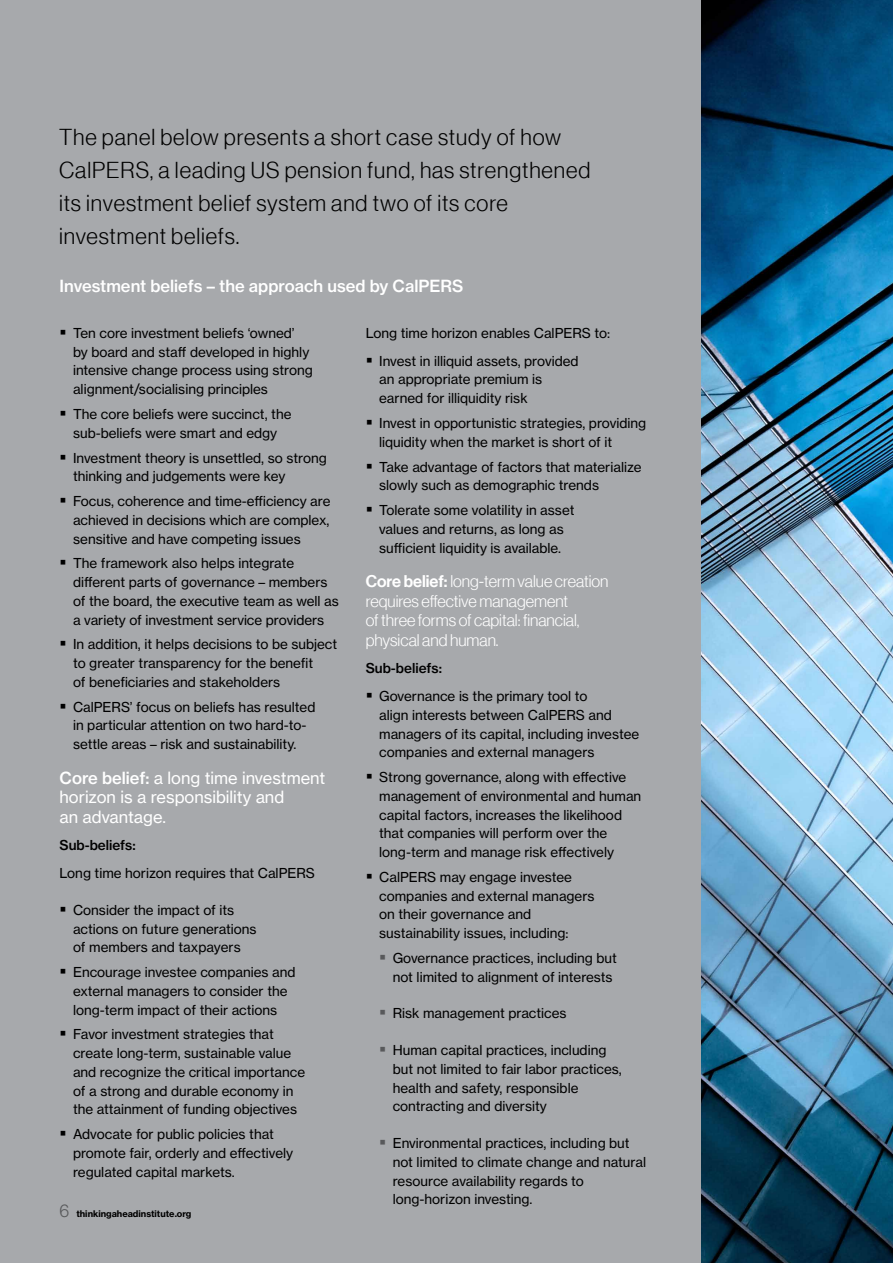
<style>
.page{position:relative;width:893px;height:1263px;background:#fff}
.page>*{position:absolute;margin:0;border:0;box-sizing:border-box;transform-origin:0 0}
.t1{font:22.5px/33px "N Haas Grotesk DS Pro 45 Lt";letter-spacing:.04em;color:#000}
.t2{font:16.5px/19.5px "N Haas Grotesk DS Pro 45 Lt";color:#fff}
.t3{font:16.5px/19.5px "N Haas Grotesk TX Pro 55 Rg";color:#fff}
.t4{font:16.5px "N Haas Grotesk TX Std 65 Md";color:#fff}
.t5{font:13.5px/18.8px "N Haas Grotesk TX Std 55 Rg";color:#000}
.t6{font:13.5px "N Haas Grotesk TX Std 65 Md";color:#000}
.t7{font:9px "N Haas Grotesk TX Std 75 Bd";color:#000}
.s1{font-family:"N Haas Grotesk TX Std 65 Md"}
.s2{font-family:"N Haas Grotesk DS Pro 65 Md"}
.s3{font-family:"N Haas Grotesk DS Std 45 Lt";font-size:18px;color:#58595b}
</style>
<div class="page">
<div style="left:0;top:0;width:702px;height:1263px;background:#a7a9ac"></div>
<img style="left:702px;top:0;width:191px;height:1263px">
<h1 class="t1" style="left:59px;top:121px;width:533px">The panel below presents a short case study of how CalPERS, a leading US pension fund, has strengthened its investment belief system and two of its core investment beliefs.</h1>
<p class="t4" style="left:60px;top:275px;width:405px">Investment beliefs – the approach used by CalPERS</p>
<p class="t5" style="left:73px;top:324px;width:241px">Ten core investment beliefs ‘owned’ by board and staff developed in highly intensive change process using strong alignment/socialising principles</p>
<p class="t5" style="left:73px;top:405px;width:220px">The core beliefs were succinct, the sub-beliefs were smart and edgy</p>
<p class="t5" style="left:73px;top:448px;width:255px">Investment theory is unsettled, so strong thinking and judgements were key</p>
<p class="t5" style="left:73px;top:492px;width:259px;text-align:justify">Focus, coherence and time-efficiency are achieved in decisions which are complex, sensitive and have competing issues</p>
<p class="t5" style="left:73px;top:554px;width:267px">The framework also helps integrate different parts of governance – members of the board, the executive team as well as a variety of investment service providers</p>
<p class="t5" style="left:73px;top:635px;width:266px">In addition, it helps decisions to be subject to greater transparency for the benefit<br>of beneficiaries and stakeholders</p>
<p class="t5" style="left:73px;top:697px;width:244px">CalPERS’ focus on beliefs has resulted in particular attention on two hard-to&shy;settle areas – risk and sustainability.</p>
<p class="t3" style="left:60px;top:768px;width:267px"><span class="s1">Core belief:</span> a long time investment horizon is a responsibility and<br>an advantage.</p>
<p class="t6" style="left:60px;top:837px;width:78px">Sub-beliefs:</p>
<p class="t5" style="left:60px;top:864px;width:257px">Long time horizon requires that CalPERS</p>
<p class="t5" style="left:73px;top:900px;width:185px">Consider the impact of its actions on future generations of members and taxpayers</p>
<p class="t5" style="left:73px;top:963px;width:224px">Encourage investee companies and external managers to consider the long-term impact of their actions</p>
<p class="t5" style="left:73px;top:1025px;width:234px">Favor investment strategies that create long-term, sustainable value and recognize the critical importance of a strong and durable economy in the attainment of funding objectives</p>
<p class="t5" style="left:73px;top:1125px;width:222px">Advocate for public policies that promote fair, orderly and effectively regulated capital markets.</p>
<p class="t5" style="left:379px;top:319px;width:232px;line-height:27.8px;text-indent:-14px">Long time horizon enables CalPERS to:<br>Invest in illiquid assets, provided</p>
<p class="t5" style="left:379px;top:370px;width:164px">an appropriate premium is earned for illiquidity risk</p>
<p class="t5" style="left:379px;top:414px;width:268px">Invest in opportunistic strategies, providing liquidity when the market is short of it</p>
<p class="t5" style="left:379px;top:457px;width:264px">Take advantage of factors that materialize slowly such as demographic trends</p>
<p class="t5" style="left:379px;top:501px;width:197px">Tolerate some volatility in asset values and returns, as long as sufficient liquidity is available.</p>
<p class="t2" style="left:366px;top:571px;width:244px"><span class="s2">Core belief:</span> long-term value creation requires effective management<br>of three forms of capital: financial, physical and human.</p>
<p class="t6" style="left:366px;top:660px;width:78px">Sub-beliefs:</p>
<p class="t5" style="left:379px;top:687px;width:262px">Governance is the primary tool to<br>align interests between CalPERS and managers of its capital, including investee companies and external managers</p>
<p class="t5" style="left:379px;top:768px;width:264px">Strong governance, along with effective management of environmental and human capital factors, increases the likelihood that companies will perform over the long-term and manage risk effectively</p>
<p class="t5" style="left:379px;top:867px;width:217px">CalPERS may engage investee companies and external managers on their governance and sustainability issues, including:</p>
<p class="t5" style="left:393px;top:948px;width:226px">Governance practices, including but not limited to alignment of interests</p>
<p class="t5" style="left:393px;top:1004px;width:175px">Risk management practices</p>
<p class="t5" style="left:393px;top:1041px;width:231px">Human capital practices, including but not limited to fair labor practices, health and safety, responsible contracting and diversity</p>
<p class="t5" style="left:393px;top:1134px;width:255px">Environmental practices, including but not limited to climate change and natural resource availability regards to long-horizon investing.</p>
<p class="t7" style="left:59px;top:1208px;width:134px"><span class="s3">6</span> thinkingaheadinstitute.org</p>
</div>
